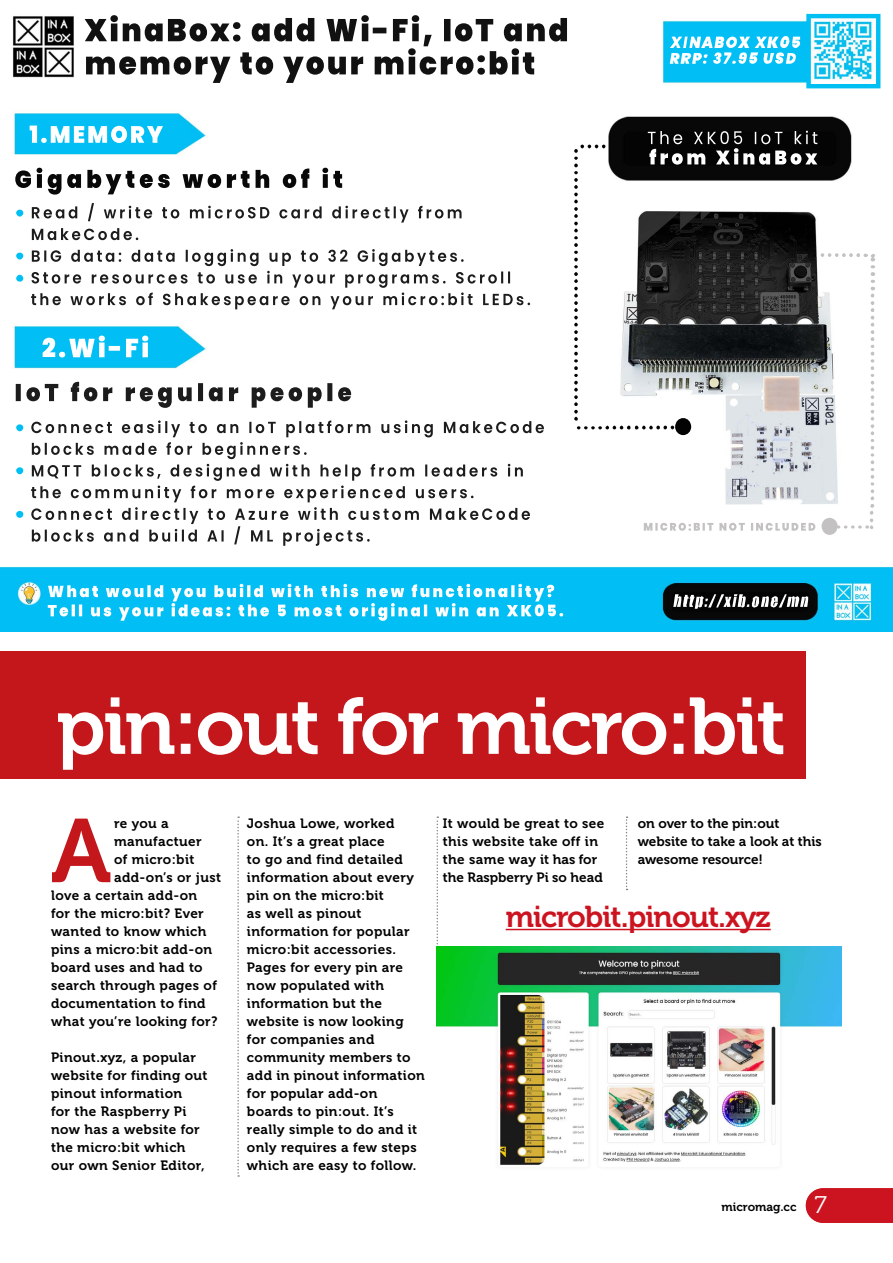
<style>
.page{position:relative;width:893px;height:1263px;background:#fff}
.page>*{position:absolute;margin:0;border:0;box-sizing:border-box;transform-origin:0 0}
.t1{font:89.55px "Museo 700";color:#c3171c}
.t2{font:79.5px "Museo 700";letter-spacing:-.03em;color:#fff}
.t3{font:30px "Museo 700";letter-spacing:-.03em;color:#cc1420}
.t4{font:13.5px/18px "Museo 700";letter-spacing:.03em;color:#000}
.t5{font:13.5px/18px "Museo 700";color:#000}
.t6{font:12px "Museo 700";color:#000}
.s1{font-family:"Museo 300";font-size:24px;color:#fff}
</style>
<div class="page">
<img style="left:0;top:13px;width:893px;height:618px">
<img style="left:675px;top:418px;width:16px;height:17px;border-radius:8px">
<img style="left:821px;top:518px;width:17px;height:17px;border-radius:8px">
<img style="left:821px;top:253px;width:54px;height:124px">
<img style="left:574px;top:145px;width:39px;height:145px">
<img style="left:806px;top:14px;width:74px;height:74px">
<img style="left:670px;top:52px;width:126px;height:12px">
<img style="left:670px;top:36px;width:130px;height:12px">
<svg style="left:16px;top:424px;width:7px;height:7px"></svg>
<svg style="left:16px;top:467px;width:7px;height:7px"></svg>
<svg style="left:16px;top:511px;width:7px;height:7px"></svg>
<img style="left:673px;top:594px;width:135px;height:15px">
<svg style="left:16px;top:210px;width:7px;height:7px"></svg>
<svg style="left:16px;top:253px;width:7px;height:7px"></svg>
<svg style="left:16px;top:275px;width:7px;height:7px"></svg>
<div style="left:0;top:651px;width:806px;height:128px;background:#c3171c"></div>
<svg style="left:237px;top:816px;width:2px;height:361px"></svg>
<hr style="left:506px;top:929px;width:265px;height:1px;background:#cc1420">
<svg style="left:437px;top:816px;width:1px;height:129px"></svg>
<svg style="left:626px;top:816px;width:1px;height:74px"></svg>
<img style="left:437px;top:946px;width:405px;height:219px">
<svg style="left:806px;top:1188px;width:87px;height:35px;background:#cd1d29"></svg>
<h2 class="t2" style="left:56px;top:682px;width:731px">pin:out for micro:bit</h2>
<h1 class="t1" style="left:51px;top:801px;width:62px">A</h1>
<p class="t4" style="left:114px;top:815px;width:56px">re you a</p>
<p class="t4" style="left:114px;top:833px;width:89px">manufactuer</p>
<p class="t4" style="left:114px;top:851px;width:82px">of micro:bit</p>
<p class="t4" style="left:114px;top:869px;width:109px">add-on’s or just</p>
<p class="t4" style="left:51px;top:887px;width:148px">love a certain add-on</p>
<p class="t4" style="left:51px;top:905px;width:154px">for the micro:bit? Ever</p>
<p class="t4" style="left:51px;top:923px;width:157px">wanted to know which</p>
<p class="t4" style="left:51px;top:941px;width:163px">pins a micro:bit add-on</p>
<p class="t4" style="left:51px;top:959px;width:153px">board uses and had to</p>
<p class="t4" style="left:51px;top:977px;width:168px">search through pages of</p>
<p class="t4" style="left:51px;top:995px;width:156px">documentation to find</p>
<p class="t4" style="left:51px;top:1013px;width:168px">what you’re looking for?</p>
<p class="t4" style="left:51px;top:1049px;width:158px">Pinout.xyz, a popular website for finding out pinout information<br>for the Raspberry Pi now has a website for the micro:bit which our own Senior Editor,</p>
<p class="t4" style="left:247px;top:815px;width:179px">Joshua Lowe, worked<br>on. It’s a great place<br>to go and find detailed information about every pin on the micro:bit<br>as well as pinout information for popular micro:bit accessories.<br>Pages for every pin are now populated with information but the website is now looking for companies and community members to add in pinout information for popular add-on boards to pin:out. It’s really simple to do and it only requires a few steps which are easy to follow.</p>
<p class="t4" style="left:443px;top:814px;width:163px">It would be great to see this website take off in the same way it has for the Raspberry Pi so head</p>
<p class="t5" style="left:638px;top:815px;width:186px">on over to the pin:out website to take a look at this awesome resource!</p>
<h3 class="t3" style="left:506px;top:899px;width:267px">microbit.pinout.xyz</h3>
<p class="t6" style="left:722px;top:1200px;width:107px">micromag.cc <span class="s1">7</span></p>
</div>
